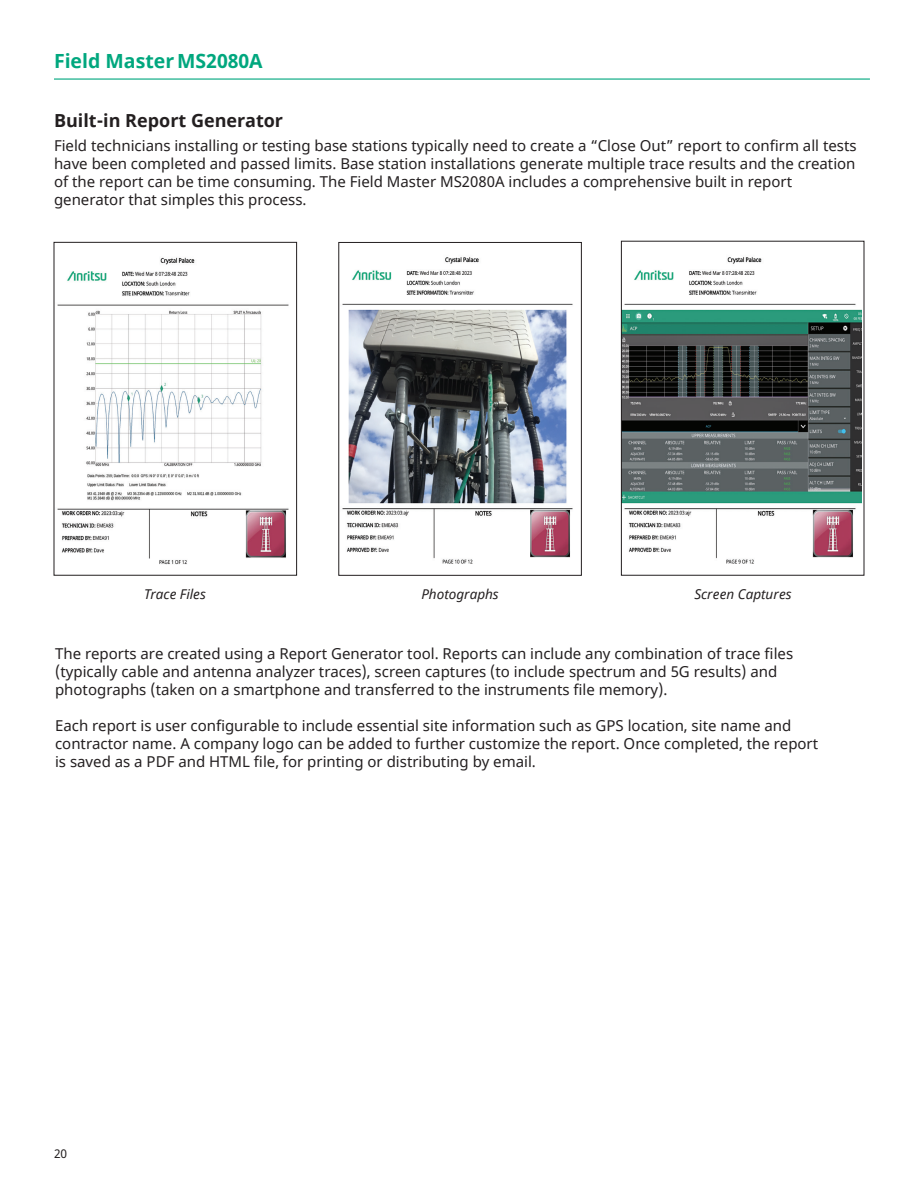
<style>
.page{position:relative;width:918px;height:1188px;background:#fff}
.page>*{position:absolute;margin:0;border:0;box-sizing:border-box;transform-origin:0 0}
.t1{font:700 19.5px "Noto Sans";color:#00a77e}
.t2{font:700 18px "Noto Sans";color:#231f20}
.t3{font:15px/18px "Noto Sans";color:#231f20}
.t4{font:italic 13.5px "Noto Sans";color:#231f20}
.t5{font:12px "Noto Sans";color:#231f20}
</style>
<div class="page">
<hr style="left:54px;top:78px;width:816px;height:2px;background:#00a77e">
<img style="left:57px;top:257px;width:232px;height:308px">
<div style="left:54px;top:242px;width:243px;height:334px;border:1px solid #231f20"></div>
<img style="left:342px;top:257px;width:231px;height:307px">
<div style="left:338px;top:242px;width:244px;height:334px;border:1px solid #231f20"></div>
<img style="left:623px;top:257px;width:238px;height:307px">
<div style="left:621px;top:241px;width:243px;height:335px;border:1px solid #231f20"></div>
<h1 class="t1" style="left:54px;top:47px;width:210px">Field MasterMS2080A</h1>
<p class="t2" style="left:54px;top:108px;width:231px">Built-in Report Generator</p>
<p class="t3" style="left:54px;top:137px;width:804px">Field technicians installing or testing base stations typically need to create a “Close Out” report to confirm all tests have been completed and passed limits. Base station installations generate multiple trace results and the creation of the report can be time consuming. The Field Master MS2080A includes a comprehensive built in report generator that simples this process.</p>
<p class="t4" style="left:144px;top:584px;width:63px">Trace Files</p>
<p class="t4" style="left:421px;top:584px;width:79px">Photographs</p>
<p class="t4" style="left:694px;top:584px;width:99px">Screen Captures</p>
<p class="t3" style="left:55px;top:645px;width:740px">The reports are created using a Report Generator tool. Reports can include any combination of trace files (typically cable and antenna analyzer traces), screen captures (to include spectrum and 5G results) and photographs (taken on a smartphone and transferred to the instruments file memory).</p>
<p class="t3" style="left:55px;top:717px;width:765px">Each report is user configurable to include essential site information such as GPS location, site name and contractor name. A company logo can be added to further customize the report. Once completed, the report is saved as a PDF and HTML file, for printing or distributing by email.</p>
<p class="t5" style="left:54px;top:1146px;width:15px">20</p>
</div>
